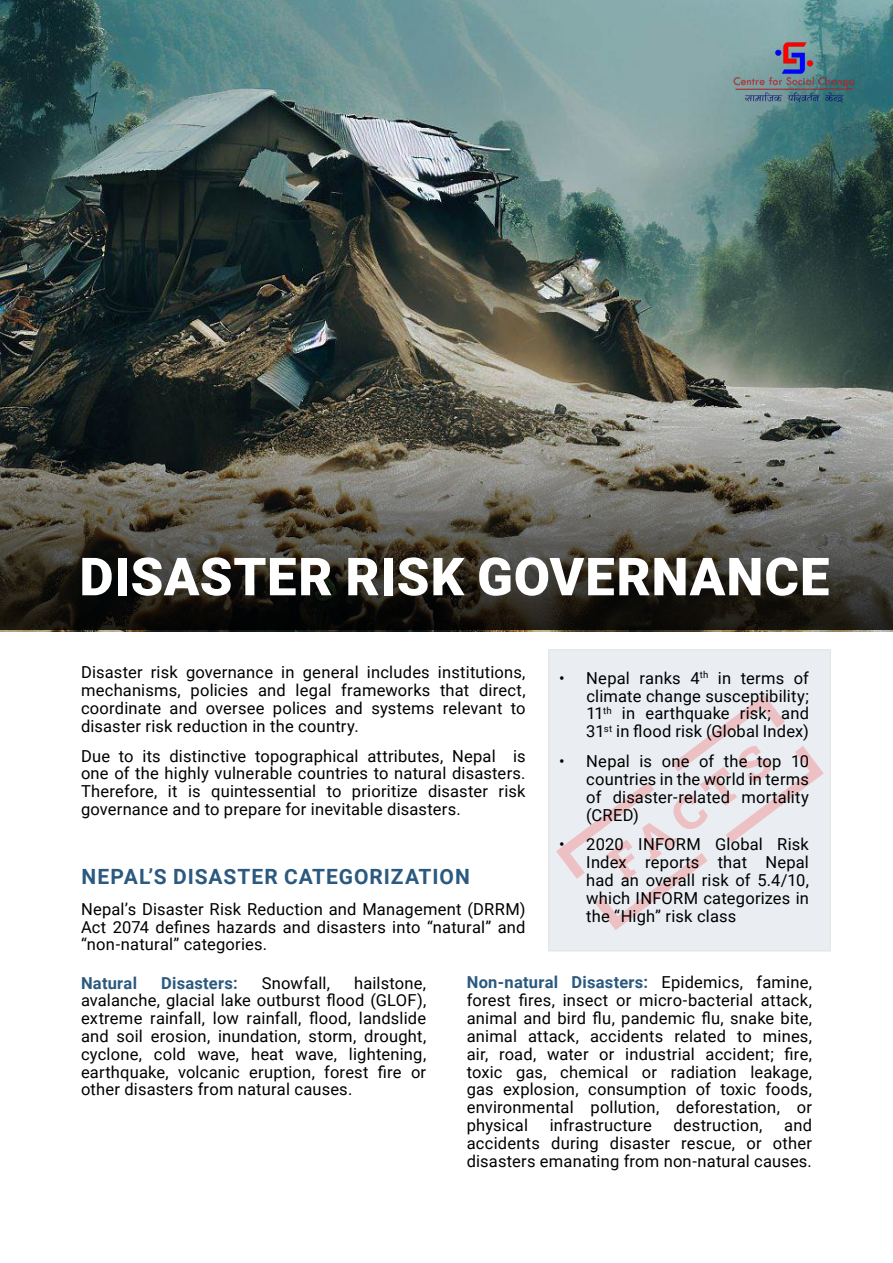
<style>
.page{position:relative;width:893px;height:1263px;background:#fff}
.page>*{position:absolute;margin:0;border:0;box-sizing:border-box;transform-origin:0 0}
.t1{font:900 52.5px "Roboto";letter-spacing:.015em;color:#fff}
.t2{font:700 21px "Roboto";letter-spacing:.045em;color:#2b5980}
.t3{font:16.5px/17.9px "Roboto";letter-spacing:.01em;color:#000;text-align:justify}
.t4{font:700 16.5px "Roboto";letter-spacing:.015em;color:#2b5980}
.s1{font-weight:700;color:#2b5980}
</style>
<div class="page">
<div style="left:549px;top:650px;width:281px;height:301px;background:#eaeef2"></div>
<img style="left:0;top:0;width:893px;height:629px">
<svg style="left:556px;top:694px;width:268px;height:236px"></svg>
<img style="left:728px;top:35px;width:131px;height:73px">
<h1 class="t1" style="left:80px;top:540px;width:751px">DISASTER RISK GOVERNANCE</h1>
<p class="t3" style="left:81px;top:663px;width:446px">Disaster risk governance in general includes institutions, mechanisms, policies and legal frameworks that direct, coordinate and oversee polices and systems relevant to disaster risk reduction in the country.</p>
<p class="t3" style="left:81px;top:746px;width:446px">Due to its distinctive topographical attributes, Nepal is one of the highly vulnerable countries to natural disasters.<br>Therefore, it is quintessential to prioritize disaster risk governance and to prepare for inevitable disasters.</p>
<p class="t3" style="left:586px;top:668px;width:224px;text-indent:-27px">• Nepal ranks 4<sup>th</sup> in terms of climate change susceptibility; 11<sup>th</sup> in earthquake risk; and 31<sup>st</sup> in flood risk (Global Index)</p>
<p class="t3" style="left:586px;top:752px;width:224px;text-indent:-27px">• Nepal is one of the top 10 countries in the world in terms of disaster-related mortality (CRED)</p>
<p class="t3" style="left:586px;top:835px;width:224px;text-indent:-27px">• 2020 INFORM Global Risk Index reports that Nepal had an overall risk of 5.4/10, which INFORM categorizes in the “High” risk class</p>
<p class="t2" style="left:81px;top:861px;width:390px">NEPAL’S DISASTER CATEGORIZATION</p>
<p class="t3" style="left:81px;top:899px;width:446px">Nepal’s Disaster Risk Reduction and Management (DRRM)<br>Act 2074 defines hazards and disasters into “natural” and “non-natural” categories.</p>
<p class="t4" style="left:81px;top:971px;width:58px">Natural</p>
<p class="t4" style="left:161px;top:971px;width:78px">Disasters:</p>
<p class="t3" style="left:262px;top:973px;width:70px">Snowfall,</p>
<p class="t3" style="left:81px;top:973px;width:347px;text-indent:273px">hailstone, avalanche, glacial lake outburst flood (GLOF), extreme rainfall, low rainfall, flood, landslide and soil erosion, inundation, storm, drought, cyclone, cold wave, heat wave, lightening, earthquake, volcanic eruption, forest fire or other disasters from natural causes.</p>
<p class="t3" style="left:467px;top:973px;width:347px"><span class="s1">Non-natural Disasters:</span> Epidemics, famine, forest fires, insect or micro-bacterial attack, animal and bird flu, pandemic flu, snake bite, animal attack, accidents related to mines, air, road, water or industrial accident; fire, toxic gas, chemical or radiation leakage, gas explosion, consumption of toxic foods, environmental pollution, deforestation, or physical</p>
<p class="t3" style="left:550px;top:1115px;width:104px">infrastructure</p>
<p class="t3" style="left:673px;top:1115px;width:91px">destruction,</p>
<p class="t3" style="left:467px;top:1115px;width:347px;text-indent:317px">and accidents during disaster rescue, or other disasters emanating from non-natural causes.</p>
</div>
